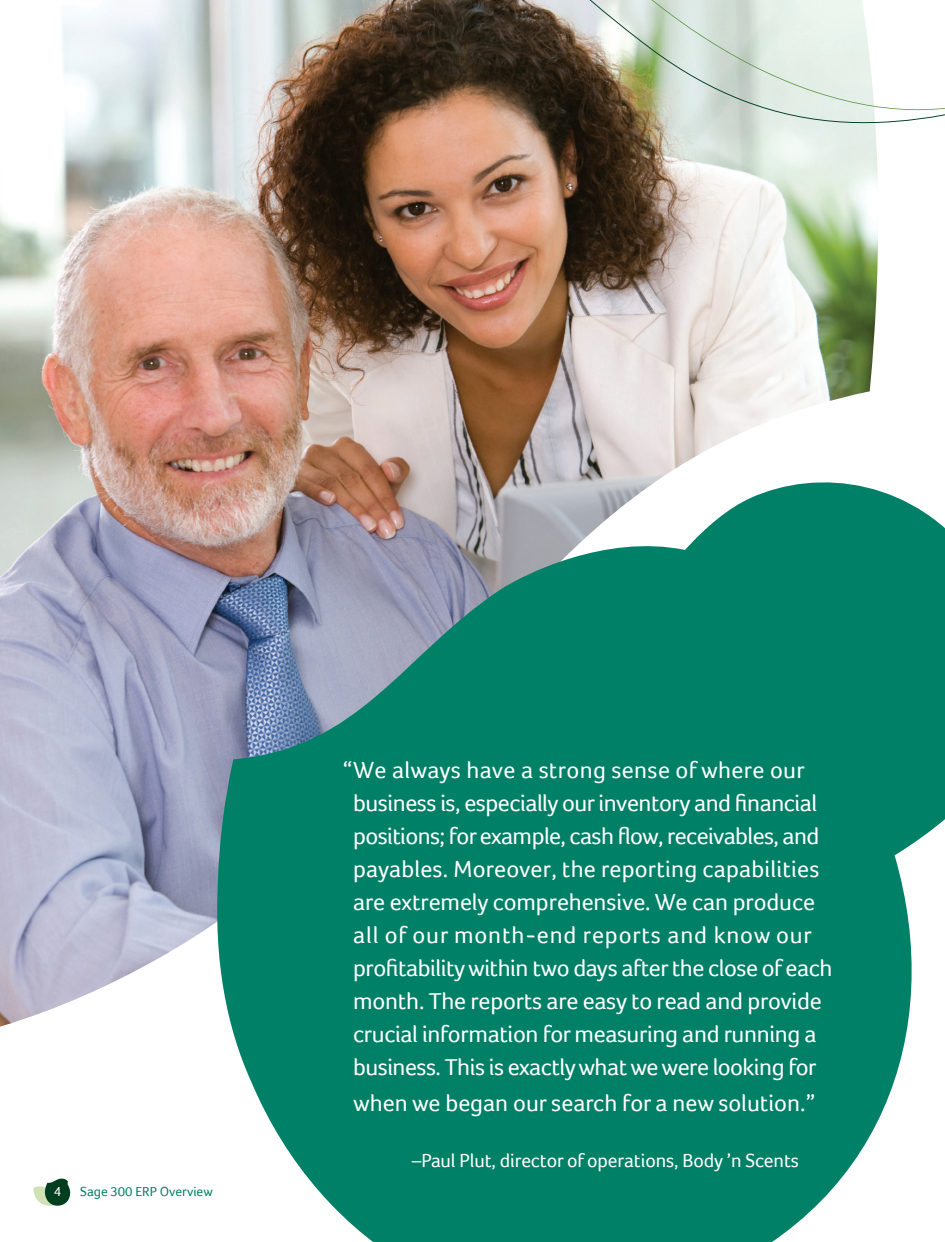
<style>
.page{position:relative;width:945px;height:1242px;background:#fff}
.page>*{position:absolute;margin:0;border:0;box-sizing:border-box;transform-origin:0 0}
.Quotations{font:24px/33px "Foco";letter-spacing:-.015em;color:#fff}
.Quotations-2{font:19.5px "Foco";letter-spacing:-.005em;color:#fff}
.t1{font:13.5px "Foco";color:#008066}
.t2{font:13.5px "Foco";color:#fff}
</style>
<div class="page">
<img style="left:0;top:0;width:878px;height:1027px">
<img style="left:472px;top:0;width:473px;height:276px">
<svg style="left:214px;top:467px;width:731px;height:775px;background:#2e8f7d"></svg>
<svg style="left:33px;top:1178px;width:38px;height:28px"></svg>
<p class="t2" style="left:54px;top:1184px;width:9px">4</p>
<p class="t1" style="left:80px;top:1184px;width:134px">Sage 300 ERP Overview</p>
<p class="Quotations" style="left:353px;top:754px;width:481px;text-indent:-10px">“We always have a strong sense of where our business is, especially our inventory and financial positions; for example, cash flow, receivables, and payables. Moreover, the reporting capabilities are extremely comprehensive. We can produce all of our month-end reports and know our profitability within two days after the close of each month. The reports are easy to read and provide crucial information for measuring and running a business. This is exactly what we were looking for</p>
<p class="Quotations" style="left:353px;top:1087px;width:464px">when we began our search for a new solution.”</p>
<p class="Quotations-2" style="left:412px;top:1149px;width:389px">–Paul Plut, director of operations, Body ’n Scents</p>
</div>
